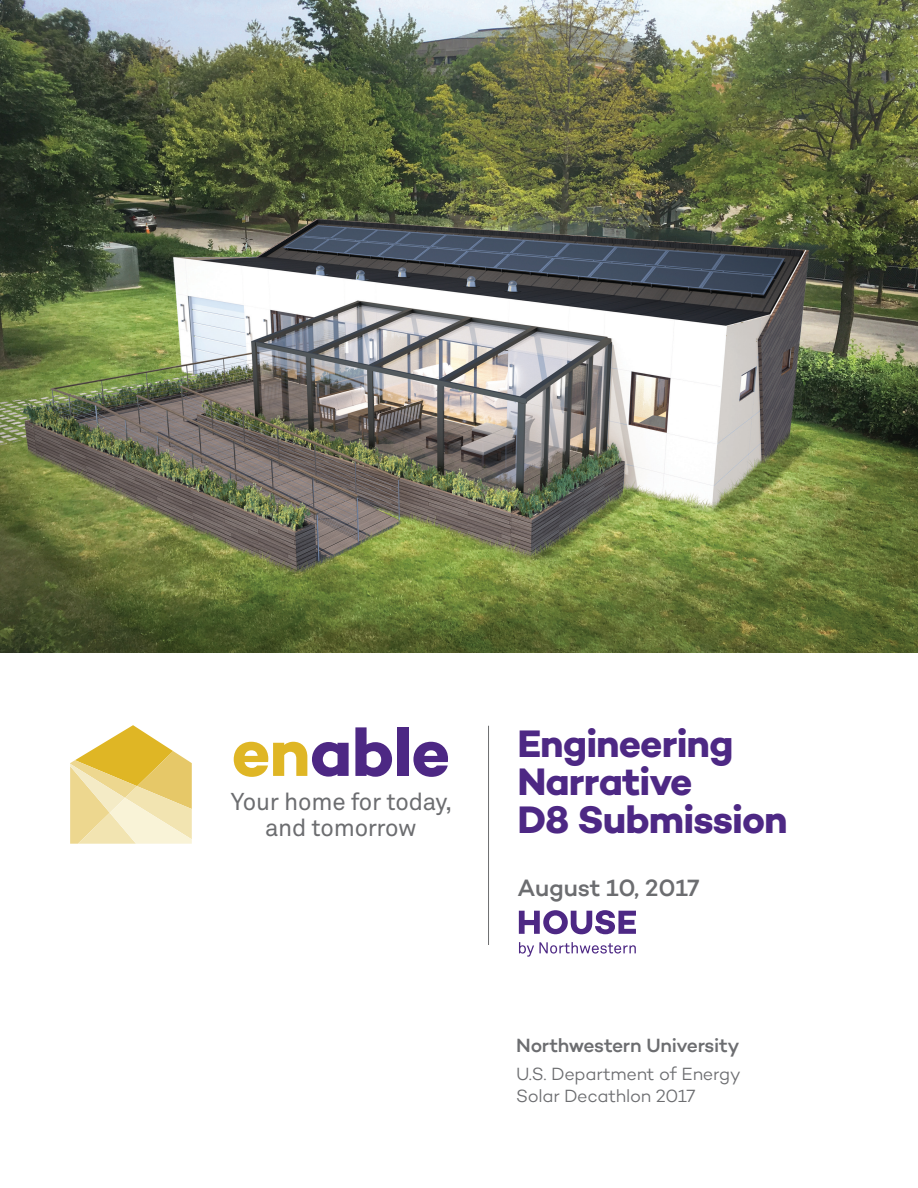
<style>
.page{position:relative;width:918px;height:1188px;background:#fff}
.page>*{position:absolute;margin:0;border:0;box-sizing:border-box;transform-origin:0 0}
.t1{font:700 68.4px "Campton";letter-spacing:-.015em;color:#4d2884}
.Cover_subheading{font:700 39px/37.5px "Campton";letter-spacing:-.025em;color:#4d2884}
.t2{font:24.15px/26.1px "Akkurat Pro";letter-spacing:-.01em;color:#6c6d70;text-align:center}
.Cover_subheading-2{font:500 24px "Campton";letter-spacing:-.01em;color:#6c6d70}
.t3{font:500 19.5px "Campton";letter-spacing:-.02em;color:#6c6d70}
.t4{font:300 18px/21.6px "Campton";letter-spacing:-.015em;color:#6c6d70}
.s1{color:#dfb625}
</style>
<div class="page">
<img style="left:0;top:0;width:918px;height:652px">
<hr style="left:488px;top:726px;width:1px;height:219px;background:#6c6d70">
<svg style="left:519px;top:942px;width:117px;height:15px"></svg>
<svg style="left:519px;top:910px;width:117px;height:24px"></svg>
<svg style="left:70px;top:725px;width:122px;height:119px"></svg>
<p class="t1" style="left:231px;top:709px;width:220px"><span class="s1">en</span>able</p>
<p class="t2" style="left:231px;top:789px;width:223px">Your home for today, and tomorrow</p>
<p class="Cover_subheading" style="left:517px;top:725px;width:272px">Engineering<br>Narrative<br>D8 Submission</p>
<p class="Cover_subheading-2" style="left:517px;top:872px;width:184px">August 10, 2017</p>
<p class="t3" style="left:516px;top:1033px;width:225px">Northwestern University</p>
<p class="t4" style="left:516px;top:1063px;width:226px">U.S. Department of Energy<br>Solar Decathlon 2017</p>
</div>
